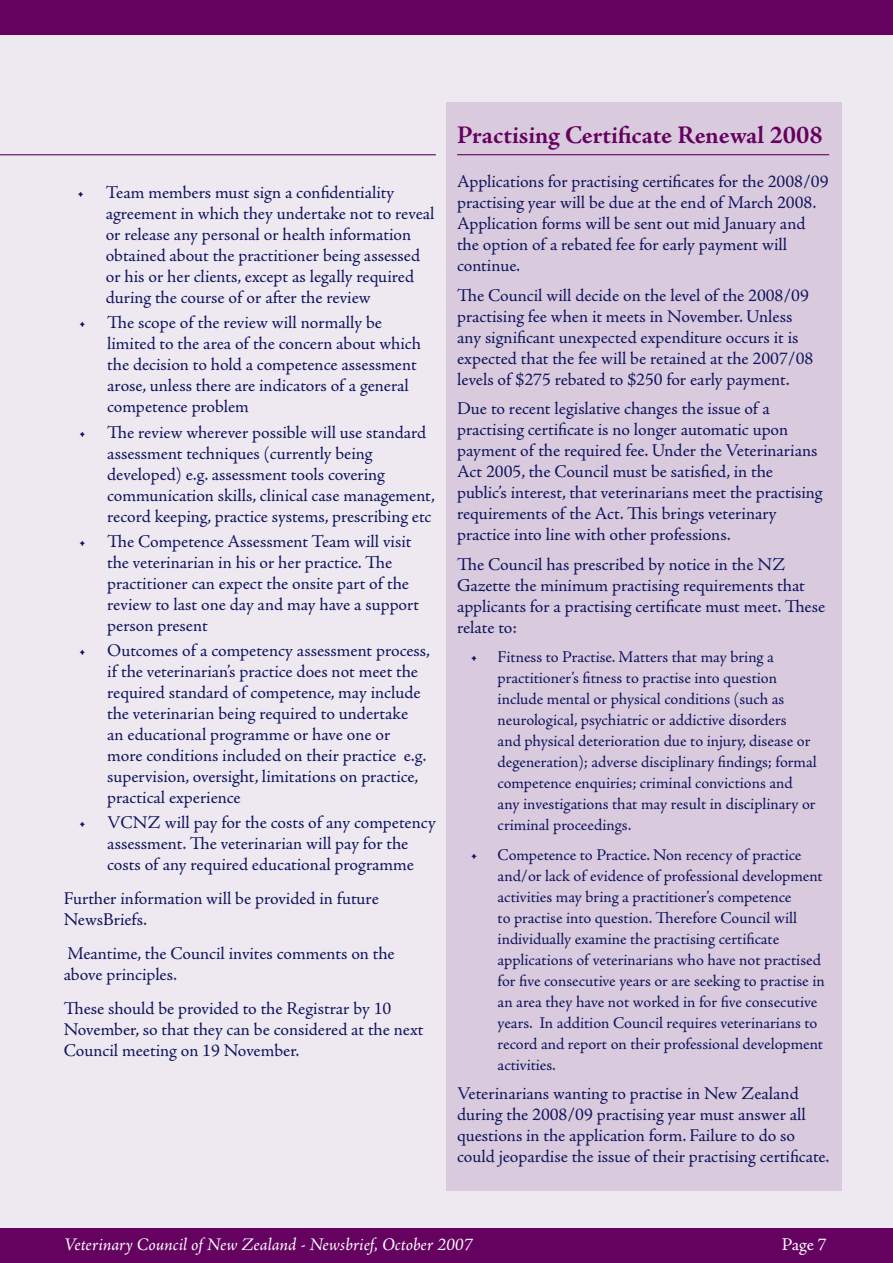
<style>
.page{position:relative;width:893px;height:1263px;background:#eee9f1}
.page>*{position:absolute;margin:0;border:0;box-sizing:border-box;transform-origin:0 0}
.t1{font:700 25.5px "Adobe Jenson Pro";color:#650260}
.t2{font:18px/21px "Adobe Jenson Pro";color:#11155e}
.t3{font:italic 18px "Adobe Jenson Pro";color:#fff}
.t4{font:18px "Adobe Jenson Pro";color:#fff}
.t5{font:16.5px/21px "Adobe Jenson Pro";color:#11155e}
.s1{font-size:18px}
</style>
<div class="page">
<div style="left:0;top:0;width:893px;height:34px;background:#650260"></div>
<div style="left:0;top:1229px;width:893px;height:34px;background:#650260"></div>
<hr style="left:0;top:154px;width:436px;height:1px;background:#650260">
<div style="left:446px;top:102px;width:396px;height:1089px;background:#d9cbdd"></div>
<hr style="left:457px;top:154px;width:372px;height:1px;background:#650260">
<p class="t2" style="left:106px;top:183px;width:330px;text-indent:-28px">• Team members must sign a confidentiality agreement in which they undertake not to reveal or release any personal or health information obtained about the practitioner being assessed or his or her clients, except as legally required during the course of or after the review</p>
<p class="t2" style="left:107px;top:314px;width:315px;text-indent:-28px">• The scope of the review will normally be limited to the area of the concern about which the decision to hold a competence assessment arose, unless there are indicators of a general competence problem</p>
<p class="t2" style="left:107px;top:423px;width:329px;text-indent:-28px">• The review wherever possible will use standard assessment techniques (currently being developed) e.g. assessment tools covering communication skills, clinical case management, record keeping, practice systems, prescribing etc</p>
<p class="t2" style="left:107px;top:532px;width:313px;text-indent:-28px">• The Competence Assessment Team will visit the veterinarian in his or her practice. The practitioner can expect the onsite part of the review to last one day and may have a support person present</p>
<p class="t2" style="left:107px;top:641px;width:324px;text-indent:-28px">• Outcomes of a competency assessment process, if the veterinarian’s practice does not meet the required standard of competence, may include the veterinarian being required to undertake<br>an educational programme or have one or more conditions included on their practice e.g. supervision, oversight, limitations on practice, practical experience</p>
<p class="t2" style="left:79px;top:814px;width:359px;text-align:center">• VCNZ will pay for the costs of any competency assessment. The veterinarian will pay for the<br>costs of any required educational programme</p>
<p class="t2" style="left:64px;top:889px;width:317px">Further information will be provided in future<br>NewsBriefs.</p>
<p class="t2" style="left:64px;top:944px;width:332px">Meantime, the Council invites comments on the above principles.</p>
<p class="t2" style="left:64px;top:999px;width:361px">These should be provided to the Registrar by 10<br>November, so that they can be considered at the next<br>Council meeting on 19 November.</p>
<h1 class="t1" style="left:457px;top:125px;width:367px">Practising Certificate Renewal 2008</h1>
<p class="t2" style="left:457px;top:173px;width:373px">Applications for practising certificates for the 2008/09 practising year will be due at the end of March 2008.<br>Application forms will be sent out mid January and the option of a rebated fee for early payment will continue.</p>
<p class="t2" style="left:457px;top:286px;width:358px">The Council will decide on the level of the 2008/09 practising fee when it meets in November. Unless any significant unexpected expenditure occurs it is expected that the fee will be retained at the 2007/08 levels of $275 rebated to $250 for early payment.</p>
<p class="t2" style="left:457px;top:400px;width:367px">Due to recent legislative changes the issue of a practising certificate is no longer automatic upon payment of the required fee. Under the Veterinarians Act 2005, the Council must be satisfied, in the public’s interest, that veterinarians meet the practising requirements of the Act. This brings veterinary practice into line with other professions.</p>
<p class="t2" style="left:457px;top:555px;width:370px">The Council has prescribed by notice in the NZ Gazette the minimum practising requirements that applicants for a practising certificate must meet. These relate to:</p>
<p class="t5" style="left:498px;top:648px;width:321px;text-indent:-27px"><span class="s1">•</span> Fitness to Practise. Matters that may bring a practitioner’s fitness to practise into question include mental or physical conditions (such as neurological, psychiatric or addictive disorders<br>and physical deterioration due to injury, disease or degeneration); adverse disciplinary findings; formal competence enquiries; criminal convictions and any investigations that may result in disciplinary or criminal proceedings.</p>
<p class="t5" style="left:498px;top:846px;width:329px;text-indent:-27px"><span class="s1">•</span> Competence to Practice. Non recency of practice and/or lack of evidence of professional development activities may bring a practitioner’s competence<br>to practise into question. Therefore Council will individually examine the practising certificate applications of veterinarians who have not practised for five consecutive years or are seeking to practise in an area they have not worked in for five consecutive years. In addition Council requires veterinarians to record and report on their professional development activities.</p>
<p class="t2" style="left:457px;top:1085px;width:374px">Veterinarians wanting to practise in New Zealand during the 2008/09 practising year must answer all questions in the application form. Failure to do so could jeopardise the issue of their practising certificate.</p>
<p class="t3" style="left:64px;top:1238px;width:410px">Veterinary Council of New Zealand - Newsbrief, October 2007</p>
<p class="t4" style="left:782px;top:1237px;width:46px">Page 7</p>
</div>
